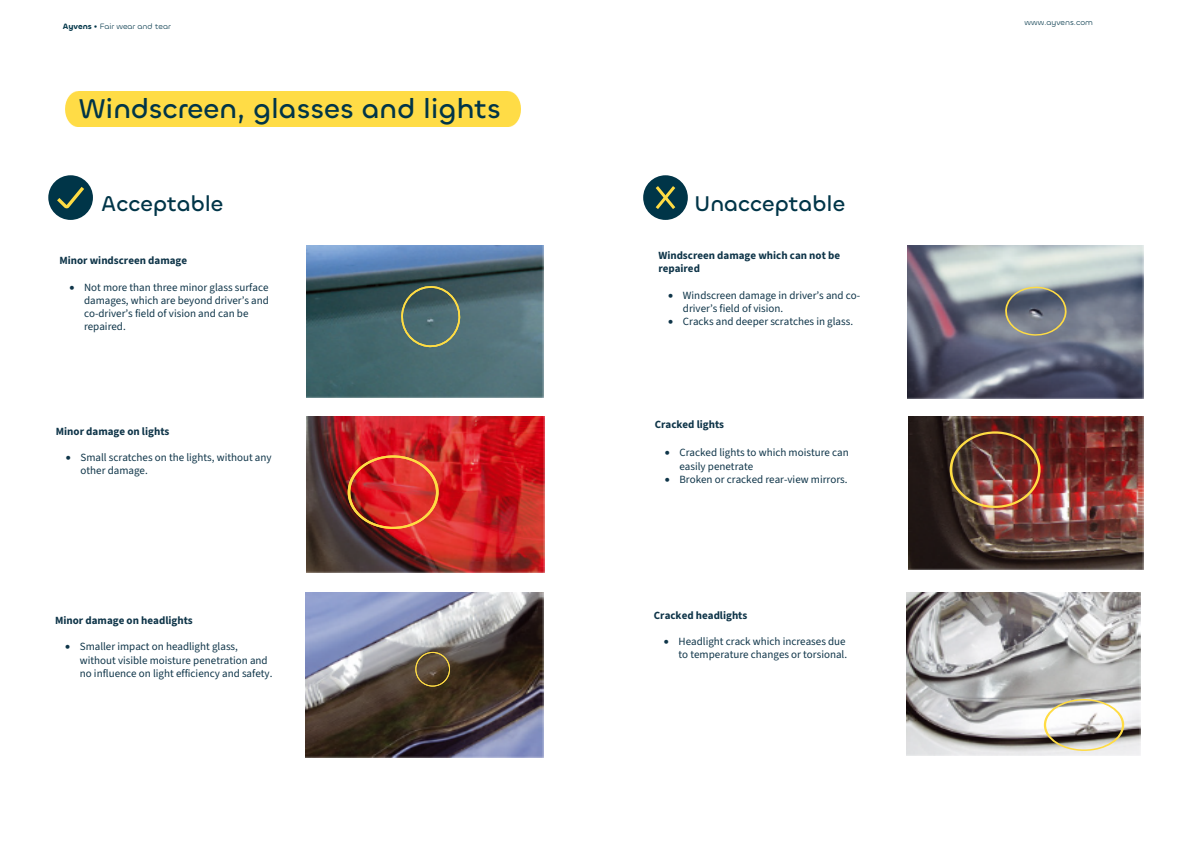
<style>
.page{position:relative;width:1191px;height:842px;background:#fff}
.page>*{position:absolute;margin:0;border:0;box-sizing:border-box;transform-origin:0 0}
.t1{font:500 28px "Chillax";color:#003548}
.t2{font:500 22px "Chillax";color:#003548}
.t3{font:11px/13.2px "Source Sans 3";color:#0f3549}
.t4{font:700 11px/13.2px "Source Sans 3";color:#0f3549}
.t5{font:8px "Chillax";color:#003548}
.s1{font-weight:600}
.s2{font-style:inherit}
</style>
<div class="page">
<img style="left:907px;top:593px;width:233px;height:163px">
<img style="left:907px;top:245px;width:236px;height:153px">
<img style="left:305px;top:592px;width:239px;height:166px">
<img style="left:306px;top:416px;width:239px;height:157px">
<img style="left:306px;top:245px;width:238px;height:152px">
<div style="left:66px;top:92px;width:454px;height:35px;background:#ffdc46"></div>
<div style="left:643px;top:175px;width:45px;height:45px;background:#003548;border-radius:50%"></div>
<svg style="left:655px;top:186px;width:21px;height:23px"></svg>
<div style="left:48px;top:175px;width:45px;height:45px;background:#003548;border-radius:50%"></div>
<svg style="left:57px;top:187px;width:27px;height:22px"></svg>
<div style="left:348px;top:455px;width:90px;height:74px;border:2px solid #ffdc44;border-radius:50%"></div>
<div style="left:415px;top:652px;width:35px;height:35px;border:1px solid #ffdc44;border-radius:50%"></div>
<svg style="left:397px;top:281px;width:67px;height:71px;background:#526b65"></svg>
<svg style="left:1000px;top:283px;width:71px;height:56px;background:#7c8285"></svg>
<img style="left:908px;top:417px;width:235px;height:153px">
<div style="left:949px;top:431px;width:91px;height:77px;border:2px solid #ffdc44;border-radius:50%"></div>
<div style="left:1044px;top:699px;width:80px;height:52px;border:2px solid #ffdc44;border-radius:50%"></div>
<p class="t5" style="left:63px;top:22px;width:109px"><span class="s1">Ayvens •</span> Fair wear and tear</p>
<h1 class="t1" style="left:79px;top:91px;width:423px">Windscreen, glasses and lights</h1>
<h2 class="t2" style="left:101px;top:190px;width:124px">Acceptable</h2>
<h2 class="t2" style="left:694px;top:190px;width:152px">Unacceptable</h2>
<p class="t4" style="left:59px;top:254px;width:129px"><span class="s2">M</span>inor windscreen damage</p>
<p class="t3" style="left:84px;top:281px;width:186px;text-indent:-15px">• Not more than three minor glass surface damages, which are beyond driver’s and co-driver’s field of vision and can be repaired.</p>
<p class="t4" style="left:56px;top:425px;width:115px">Minor damage on lights</p>
<p class="t3" style="left:81px;top:451px;width:193px;text-indent:-15px">• Small scratches on the lights, without any other damage.</p>
<p class="t4" style="left:55px;top:614px;width:139px"><span class="s2">M</span>inor damage on headlights</p>
<p class="t3" style="left:80px;top:640px;width:194px;text-indent:-15px">• Smaller impact on headlight glass, without visible moisture penetration and no influence on light efficiency and safety.</p>
<p class="t4" style="left:658px;top:249px;width:183px">Windscreen damage which can not be repaired</p>
<p class="t3" style="left:683px;top:289px;width:179px;text-indent:-15px">• Windscreen damage in driver’s and co&shy;driver’s field of vision.</p>
<p class="t3" style="left:668px;top:315px;width:186px">• Cracks and deeper scratches in glass.</p>
<p class="t4" style="left:655px;top:419px;width:71px">Cracked lights</p>
<p class="t3" style="left:679px;top:446px;width:171px;text-indent:-15px">• Cracked lights to which moisture can easily penetrate</p>
<p class="t3" style="left:665px;top:473px;width:184px">• Broken or cracked rear-view mirrors.</p>
<p class="t4" style="left:654px;top:609px;width:95px">Cracked headlights</p>
<p class="t3" style="left:664px;top:635px;width:185px;text-align:right">• Headlight crack which increases due to temperature changes or torsional.</p>
<p class="t5" style="left:1024px;top:18px;width:70px">www.ayvens.com</p>
</div>
